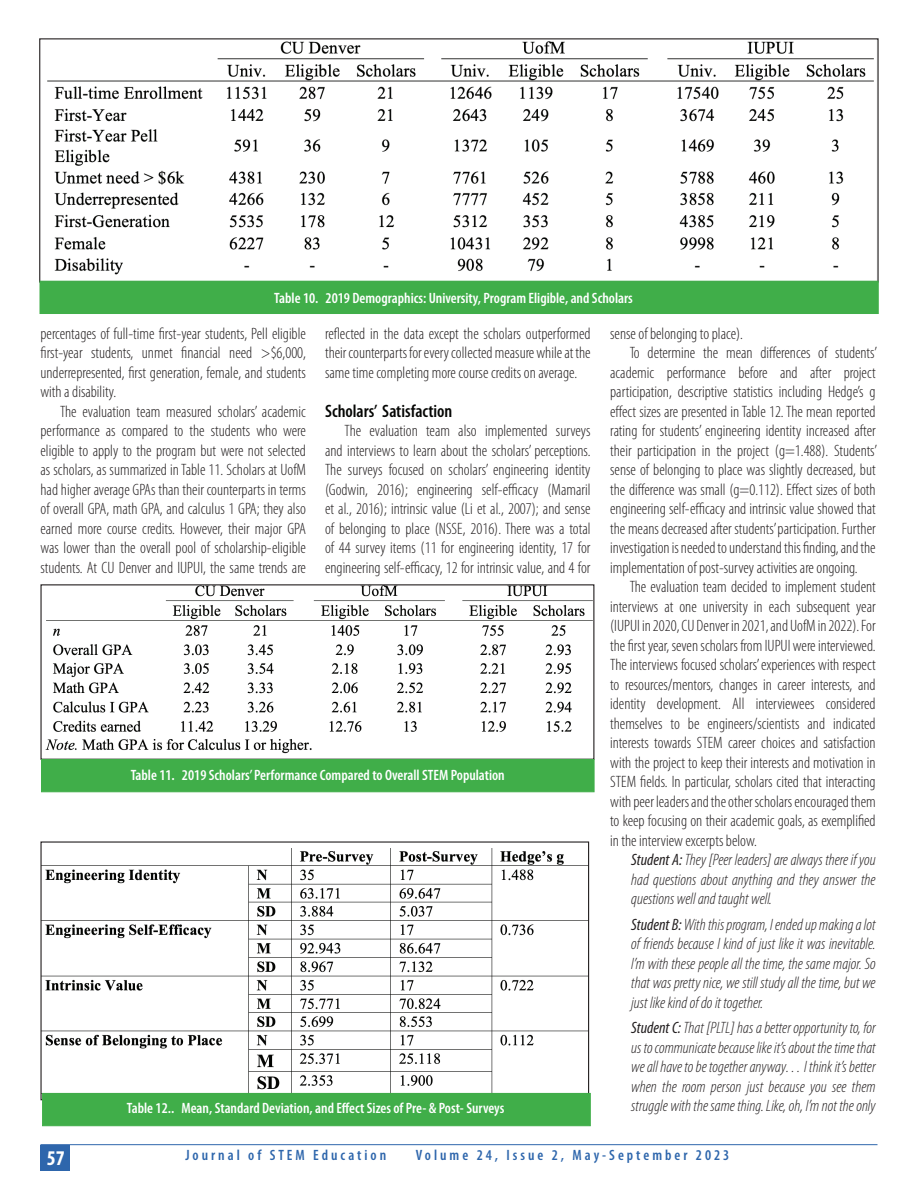
<style>
.page{position:relative;width:918px;height:1188px;background:#fff}
.page>*{position:absolute;margin:0;border:0;box-sizing:border-box;transform-origin:0 0}
.t1{font:700 condensed 21px "Myriad Pro";color:#fff}
.t2{font:600 condensed 18px "Myriad Pro";color:#040503}
.t3{font:300 condensed 16.5px/19.5px "Myriad Pro";color:#231f20;text-align:justify}
.t4{font:italic 300 condensed 16.5px/19.5px "Myriad Pro";color:#231f20;text-align:justify}
.t5{font:600 condensed 15px "Myriad Pro";color:#fff}
.t6{font:600 condensed 15px "Myriad Pro";letter-spacing:.2em;color:#2e66ac}
.s1{font-weight:400}
</style>
<div class="page">
<hr style="left:40px;top:1144px;width:838px;height:1px;background:#2e66ac">
<div style="left:40px;top:1145px;width:30px;height:26px;background:#2e66ac"></div>
<img style="left:45px;top:586px;width:547px;height:168px">
<img style="left:46px;top:41px;width:831px;height:240px">
<div style="left:40px;top:281px;width:839px;height:33px;background:#40ae49"></div>
<div style="left:41px;top:759px;width:554px;height:33px;background:#40ae49;border:1px solid #40ae49"></div>
<img style="left:42px;top:849px;width:545px;height:244px">
<div style="left:42px;top:1093px;width:549px;height:33px;background:#40ae49;border:1px solid #40ae49"></div>
<p class="t5" style="left:274px;top:288px;width:360px">Table 10. 2019 Demographics: University, Program Eligible, and Scholars</p>
<p class="t3" style="left:40px;top:323px;width:267px">percentages of full-time first-year students, Pell eligible first-year students, unmet financial need &gt;$6,000, underrepresented, first generation, female, and students with a disability.</p>
<p class="t3" style="left:40px;top:401px;width:267px;text-indent:20px">The evaluation team measured scholars’ academic performance as compared to the students who were eligible to apply to the program but were not selected as scholars, as summarized in Table 11. Scholars at UofM had higher average GPAs than their counterparts in terms of overall GPA, math GPA, and calculus 1 GPA; they also earned more course credits. However, their major GPA was lower than the overall pool of scholarship-eligible students. At CU Denver and IUPUI, the same trends are</p>
<p class="t3" style="left:325px;top:323px;width:267px">reflected in the data except the scholars outperformed their counterparts for every collected measure while at the same time completing more course credits on average.</p>
<p class="t2" style="left:325px;top:399px;width:129px">Scholars’ Satisfaction</p>
<p class="t3" style="left:325px;top:421px;width:267px;text-indent:20px">The evaluation team also implemented surveys and interviews to learn about the scholars’ perceptions.<br>The surveys focused on scholars’ engineering identity (Godwin, 2016); engineering self-efficacy (Mamaril et al., 2016); intrinsic value (Li et al., 2007); and sense of belonging to place (NSSE, 2016). There was a total of 44 survey items (11 for engineering identity, 17 for engineering self-efficacy, 12 for intrinsic value, and 4 for</p>
<p class="t5" style="left:131px;top:765px;width:376px">Table 11. 2019 Scholars’ Performance Compared to Overall STEM Population</p>
<p class="t5" style="left:127px;top:1099px;width:379px">Table 12.. Mean, Standard Deviation, and Effect Sizes of Pre- &amp; Post- Surveys</p>
<p class="t3" style="left:610px;top:323px;width:134px">sense of belonging to place).</p>
<p class="t3" style="left:630px;top:343px;width:249px">To determine the mean differences of students’</p>
<p class="t3" style="left:610px;top:362px;width:267px">academic performance before and after project</p>
<p class="t3" style="left:610px;top:382px;width:267px">participation, descriptive statistics including Hedge’s g</p>
<p class="t3" style="left:610px;top:401px;width:267px">effect sizes are presented in Table 12. The mean reported</p>
<p class="t3" style="left:610px;top:421px;width:267px">rating for students’ engineering identity increased after</p>
<p class="t3" style="left:610px;top:440px;width:268px">their participation in the project (g=1.488). Students’</p>
<p class="t3" style="left:610px;top:460px;width:267px">sense of belonging to place was slightly decreased, but</p>
<p class="t3" style="left:610px;top:479px;width:267px">the difference was small (g=0.112). Effect sizes of both</p>
<p class="t3" style="left:610px;top:499px;width:267px">engineering self-efficacy and intrinsic value showed that</p>
<p class="t3" style="left:610px;top:518px;width:267px">the means decreased after students’ participation. Further</p>
<p class="t3" style="left:610px;top:538px;width:267px">investigation is needed to understand this finding, and the</p>
<p class="t3" style="left:610px;top:557px;width:249px">implementation of post-survey activities are ongoing.</p>
<p class="t3" style="left:630px;top:577px;width:247px">The evaluation team decided to implement student</p>
<p class="t3" style="left:610px;top:596px;width:267px">interviews at one university in each subsequent year</p>
<p class="t3" style="left:610px;top:616px;width:267px">(IUPUI in 2020, CU Denver in 2021, and UofM in 2022). For</p>
<p class="t3" style="left:610px;top:635px;width:267px">the first year, seven scholars from IUPUI were interviewed.</p>
<p class="t3" style="left:610px;top:655px;width:267px">The interviews focused scholars’ experiences with respect</p>
<p class="t3" style="left:610px;top:674px;width:267px">to resources/mentors, changes in career interests, and</p>
<p class="t3" style="left:610px;top:694px;width:267px">identity development. All interviewees considered</p>
<p class="t3" style="left:610px;top:713px;width:267px">themselves to be engineers/scientists and indicated</p>
<p class="t3" style="left:610px;top:733px;width:267px">interests towards STEM career choices and satisfaction</p>
<p class="t3" style="left:610px;top:752px;width:267px">with the project to keep their interests and motivation in</p>
<p class="t3" style="left:610px;top:772px;width:267px">STEM fields. In particular, scholars cited that interacting</p>
<p class="t3" style="left:610px;top:791px;width:267px">with peer leaders and the other scholars encouraged them</p>
<p class="t3" style="left:610px;top:811px;width:267px">to keep focusing on their academic goals, as exemplified</p>
<p class="t3" style="left:610px;top:830px;width:148px">in the interview excerpts below.</p>
<p class="t4" style="left:631px;top:850px;width:246px"><span class="s1">Student A:</span> They [Peer leaders] are always there if you</p>
<p class="t4" style="left:631px;top:869px;width:246px">had questions about anything and they answer the</p>
<p class="t4" style="left:631px;top:889px;width:142px">questions well and taught well.</p>
<p class="t4" style="left:631px;top:914px;width:246px"><span class="s1">Student B:</span> With this program, I ended up making a lot of friends because I kind of just like it was inevitable.<br>I’m with these people all the time, the same major. So that was pretty nice, we still study all the time, but we just like kind of do it together.</p>
<p class="t4" style="left:631px;top:1018px;width:246px"><span class="s1">Student C:</span> That [PLTL] has a better opportunity to, for us to communicate because like it’s about the time that we all have to be together anyway… I think it’s better when the room person just because you see them struggle with the same thing. Like, oh, I’m not the only</p>
<p class="t1" style="left:47px;top:1145px;width:19px">57</p>
<p class="t6" style="left:185px;top:1146px;width:202px">Journal of STEM Education</p>
<p class="t6" style="left:416px;top:1146px;width:315px">Volume 24, Issue 2, May-September 2023</p>
</div>
